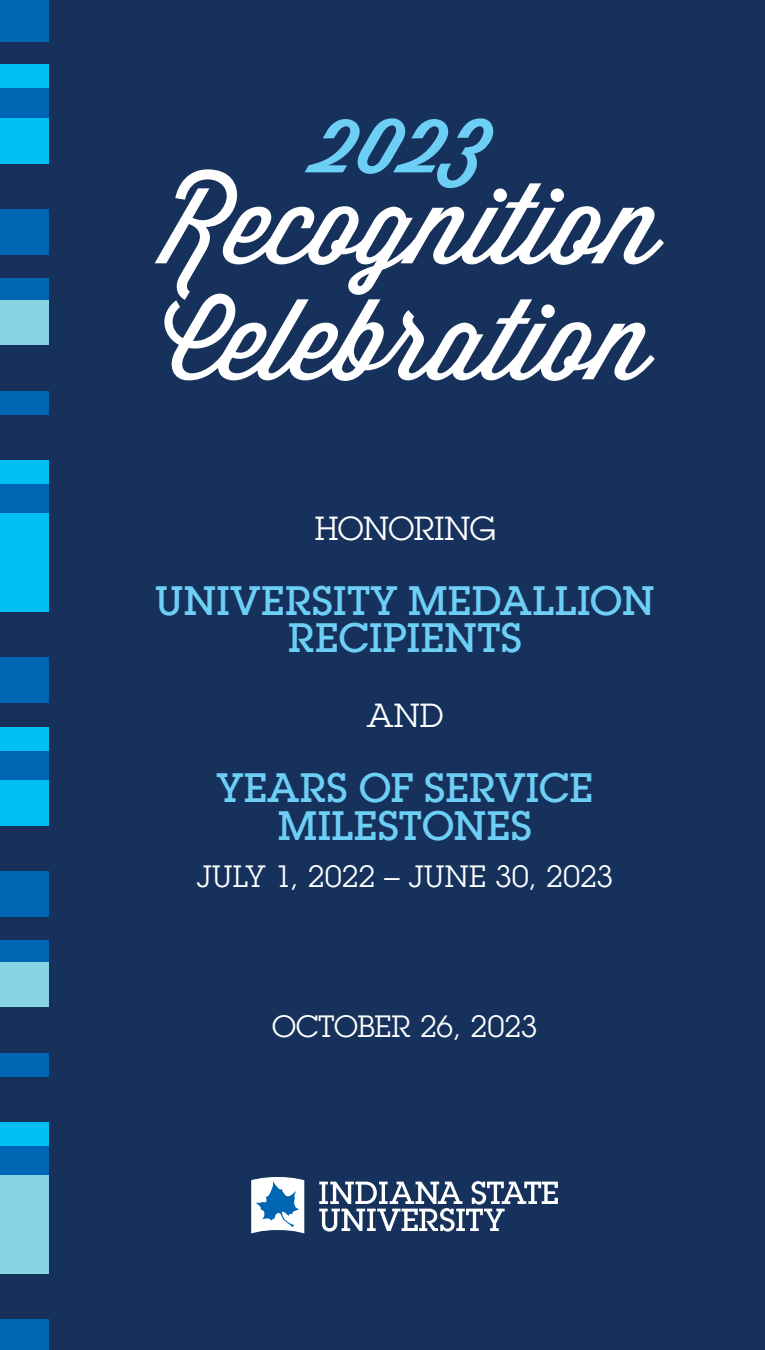
<style>
.page{position:relative;width:765px;height:1350px;background:#fff}
.page>*{position:absolute;margin:0;border:0;box-sizing:border-box;transform-origin:0 0}
.t1{font:105px "Wisdom Script AI";color:#6dcff6}
.t2{font:500 40px/37.5px "Lubalin Graph Std";color:#6dcff6;text-align:center}
.t3{font:32.5px "Lubalin Graph Std";letter-spacing:-.015em;color:#fff}
.t4{font:30px "Lubalin Graph Std";letter-spacing:-.01em;color:#fff}
</style>
<div class="page">
<div style="left:25px;top:0;width:740px;height:1350px;background:#16325c"></div>
<svg style="left:164px;top:300px;width:491px;height:81px"></svg>
<svg style="left:155px;top:169px;width:509px;height:131px"></svg>
<div style="left:0;top:0;width:48px;height:1350px;background:#0066b3"></div>
<div style="left:0;top:300px;width:48px;height:45px;background:#87d3e1"></div>
<div style="left:0;top:962px;width:48px;height:46px;background:#87d3e1"></div>
<div style="left:0;top:513px;width:48px;height:99px;background:#00bff3"></div>
<div style="left:0;top:1175px;width:48px;height:100px;background:#87d3e1"></div>
<div style="left:0;top:345px;width:48px;height:115px;background:#16325c"></div>
<div style="left:0;top:1008px;width:48px;height:114px;background:#16325c"></div>
<div style="left:0;top:0;width:48px;height:64px;background:#16325c"></div>
<div style="left:0;top:612px;width:48px;height:115px;background:#16325c"></div>
<div style="left:0;top:1275px;width:48px;height:75px;background:#16325c"></div>
<div style="left:0;top:163px;width:48px;height:115px;background:#16325c"></div>
<div style="left:0;top:826px;width:48px;height:114px;background:#16325c"></div>
<div style="left:0;top:460px;width:48px;height:24px;background:#00bff3"></div>
<div style="left:0;top:1122px;width:48px;height:24px;background:#00bff3"></div>
<div style="left:0;top:64px;width:48px;height:24px;background:#00bff3"></div>
<div style="left:0;top:727px;width:48px;height:23px;background:#00bff3"></div>
<div style="left:0;top:118px;width:48px;height:45px;background:#00bff3"></div>
<div style="left:0;top:780px;width:48px;height:46px;background:#00bff3"></div>
<div style="left:0;top:391px;width:48px;height:24px;background:#0066b3"></div>
<div style="left:0;top:1053px;width:48px;height:24px;background:#0066b3"></div>
<div style="left:0;top:0;width:48px;height:41px;background:#0066b3"></div>
<div style="left:0;top:658px;width:48px;height:45px;background:#0066b3"></div>
<div style="left:0;top:1320px;width:48px;height:30px;background:#0066b3"></div>
<div style="left:0;top:209px;width:48px;height:45px;background:#0066b3"></div>
<div style="left:0;top:871px;width:48px;height:46px;background:#0066b3"></div>
<svg style="left:319px;top:1181px;width:239px;height:51px"></svg>
<svg style="left:251px;top:1177px;width:53px;height:57px;background:#acc8df"></svg>
<h1 class="t1" style="left:312px;top:54px;width:183px">2023</h1>
<p class="t3" style="left:315px;top:508px;width:182px">HONORING</p>
<p class="t2" style="left:155px;top:581px;width:501px">UNIVERSITY MEDALLION<br>RECIPIENTS</p>
<p class="t3" style="left:367px;top:695px;width:78px">AND</p>
<p class="t2" style="left:217px;top:769px;width:377px">YEARS OF SERVICE<br>MILESTONES</p>
<p class="t4" style="left:196px;top:858px;width:419px">JULY 1, 2022 – JUNE 30, 2023</p>
<p class="t4" style="left:272px;top:1008px;width:267px">OCTOBER 26, 2023</p>
</div>
